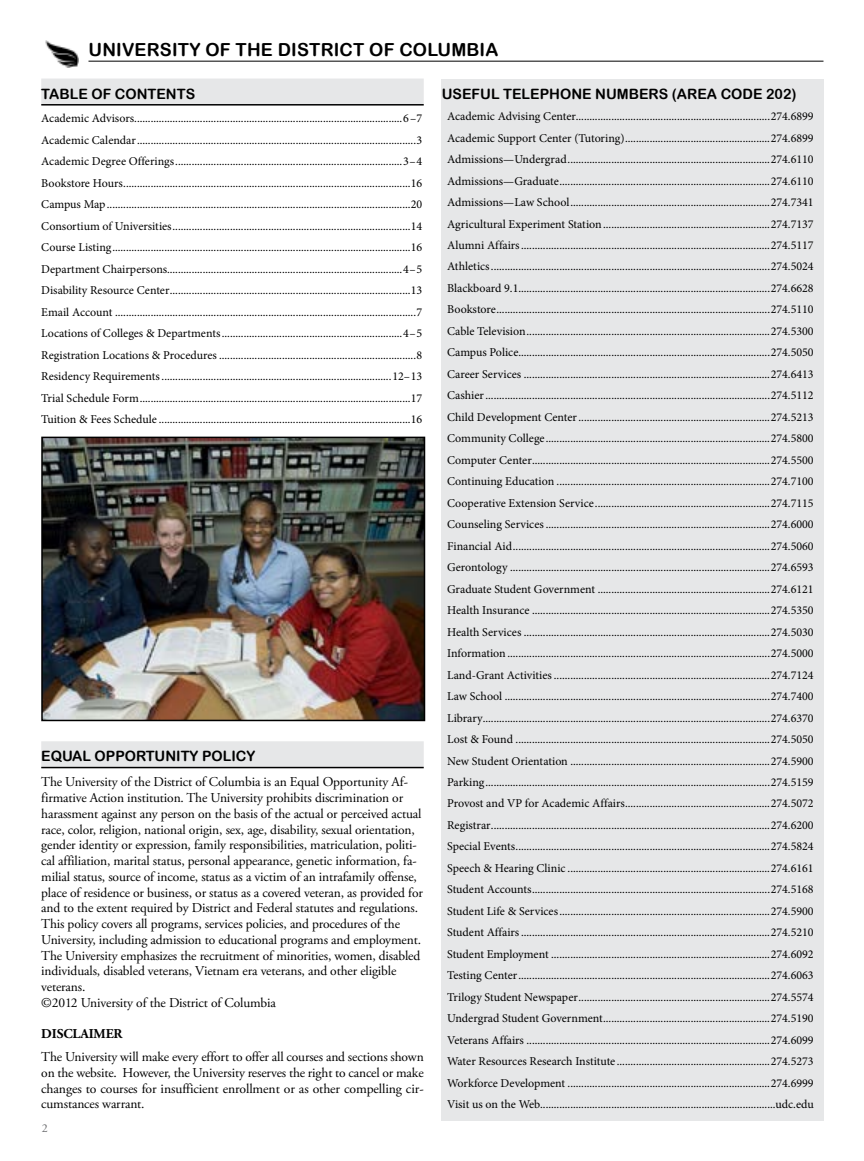
<style>
.page{position:relative;width:864px;height:1161px;background:#fff}
.page>*{position:absolute;margin:0;border:0;box-sizing:border-box;transform-origin:0 0}
.t1{font:18px "Arial Rounded MT Bold";letter-spacing:.01em;color:#000}
.t2{font:14.25px "Arial Rounded MT Bold";color:#000}
.t3{font:13.5px/15.8px "Adobe Garamond Pro";letter-spacing:-.01em;color:#000}
.t4{font:700 13.5px "Adobe Garamond Pro";letter-spacing:-.01em;color:#000}
.t5{font:12px/21.5px "Minion Pro";color:#000;text-align:justify}
.t6{font:12px "Adobe Garamond Pro";color:#6d6e71}
</style>
<div class="page">
<img style="left:45px;top:40px;width:34px;height:28px">
<hr style="left:88px;top:61px;width:736px;height:1px;background:#000">
<div style="left:441px;top:79px;width:383px;height:1041px;background:#e6e7e8"></div>
<img style="left:44px;top:440px;width:378px;height:278px">
<div style="left:41px;top:437px;width:384px;height:284px;border:2px solid #000"></div>
<div style="left:41px;top:79px;width:383px;height:25px;background:#e6e7e8"></div>
<hr style="left:41px;top:104px;width:383px;height:2px;background:#000">
<div style="left:41px;top:741px;width:383px;height:26px;background:#e6e7e8"></div>
<hr style="left:41px;top:767px;width:383px;height:1px;background:#000">
<h1 class="t1" style="left:88px;top:38px;width:411px">UNIVERSITY OF THE DISTRICT OF COLUMBIA</h1>
<p class="t2" style="left:41px;top:85px;width:155px">TABLE OF CONTENTS</p>
<p class="t5" style="left:41px;top:108px;width:383px">Academic Advisors..................................................................................................6–7<br>Academic Calendar......................................................................................................3<br>Academic Degree Offerings...................................................................................3–4<br>Bookstore Hours.........................................................................................................16<br>Campus Map...............................................................................................................20<br>Consortium of Universities.......................................................................................14<br>Course Listing.............................................................................................................16<br>Department Chairpersons......................................................................................4–5<br>Disability Resource Center........................................................................................13<br>Email Account ..............................................................................................................7<br>Locations of Colleges &amp; Departments..................................................................4–5<br>Registration Locations &amp; Procedures ........................................................................8<br>Residency Requirements....................................................................................12–13<br>Trial Schedule Form...................................................................................................17<br>Tuition &amp; Fees Schedule ............................................................................................16</p>
<p class="t2" style="left:442px;top:85px;width:356px">USEFUL TELEPHONE NUMBERS (AREA CODE 202)</p>
<p class="t5" style="left:447px;top:106px;width:368px">Academic Advising Center.......................................................................274.6899<br>Academic Support Center (Tutoring).....................................................274.6899<br>Admissions—Undergrad..........................................................................274.6110<br>Admissions—Graduate.............................................................................274.6110<br>Admissions—Law School.........................................................................274.7341<br>Agricultural Experiment Station.............................................................274.7137<br>Alumni Affairs...........................................................................................274.5117<br>Athletics......................................................................................................274.5024<br>Blackboard 9.1............................................................................................274.6628<br>Bookstore....................................................................................................274.5110<br>Cable Television.........................................................................................274.5300<br>Campus Police............................................................................................274.5050<br>Career Services ..........................................................................................274.6413<br>Cashier........................................................................................................274.5112<br>Child Development Center......................................................................274.5213<br>Community College..................................................................................274.5800<br>Computer Center.......................................................................................274.5500<br>Continuing Education ..............................................................................274.7100<br>Cooperative Extension Service................................................................274.7115<br>Counseling Services..................................................................................274.6000<br>Financial Aid..............................................................................................274.5060<br>Gerontology ...............................................................................................274.6593<br>Graduate Student Government ...............................................................274.6121<br>Health Insurance .......................................................................................274.5350<br>Health Services ..........................................................................................274.5030<br>Information................................................................................................274.5000<br>Land-Grant Activities ...............................................................................274.7124<br>Law School .................................................................................................274.7400<br>Library.........................................................................................................274.6370<br>Lost &amp; Found .............................................................................................274.5050<br>New Student Orientation .........................................................................274.5900<br>Parking........................................................................................................274.5159<br>Provost and VP for Academic Affairs.....................................................274.5072<br>Registrar......................................................................................................274.6200<br>Special Events.............................................................................................274.5824<br>Speech &amp; Hearing Clinic ..........................................................................274.6161<br>Student Accounts.......................................................................................274.5168<br>Student Life &amp; Services.............................................................................274.5900<br>Student Affairs...........................................................................................274.5210<br>Student Employment ................................................................................274.6092<br>Testing Center............................................................................................274.6063<br>Trilogy Student Newspaper......................................................................274.5574<br>Undergrad Student Government.............................................................274.5190<br>Veterans Affairs .........................................................................................274.6099<br>Water Resources Research Institute ........................................................274.5273<br>Workforce Development ..........................................................................274.6999<br>Visit us on the Web......................................................................................udc.edu</p>
<p class="t2" style="left:41px;top:748px;width:216px">EQUAL OPPORTUNITY POLICY</p>
<p class="t3" style="left:41px;top:775px;width:383px">The University of the District of Columbia is an Equal Opportunity Af&shy;firmative Action institution. The University prohibits discrimination or harassment against any person on the basis of the actual or perceived actual race, color, religion, national origin, sex, age, disability, sexual orientation, gender identity or expression, family responsibilities, matriculation, politi&shy;cal affiliation, marital status, personal appearance, genetic information, fa&shy;milial status, source of income, status as a victim of an intrafamily offense, place of residence or business, or status as a covered veteran, as provided for and to the extent required by District and Federal statutes and regulations.<br>This policy covers all programs, services policies, and procedures of the University, including admission to educational programs and employment.<br>The University emphasizes the recruitment of minorities, women, disabled individuals, disabled veterans, Vietnam era veterans, and other eligible veterans.<br>©2012 University of the District of Columbia</p>
<p class="t4" style="left:41px;top:1026px;width:83px">DISCLAIMER</p>
<p class="t3" style="left:41px;top:1050px;width:384px;text-align:justify">The University will make every effort to offer all courses and sections shown on the website. However, the University reserves the right to cancel or make changes to courses for insufficient enrollment or as other compelling cir&shy;cumstances warrant.</p>
<p class="t6" style="left:42px;top:1121px;width:7px">2</p>
</div>
